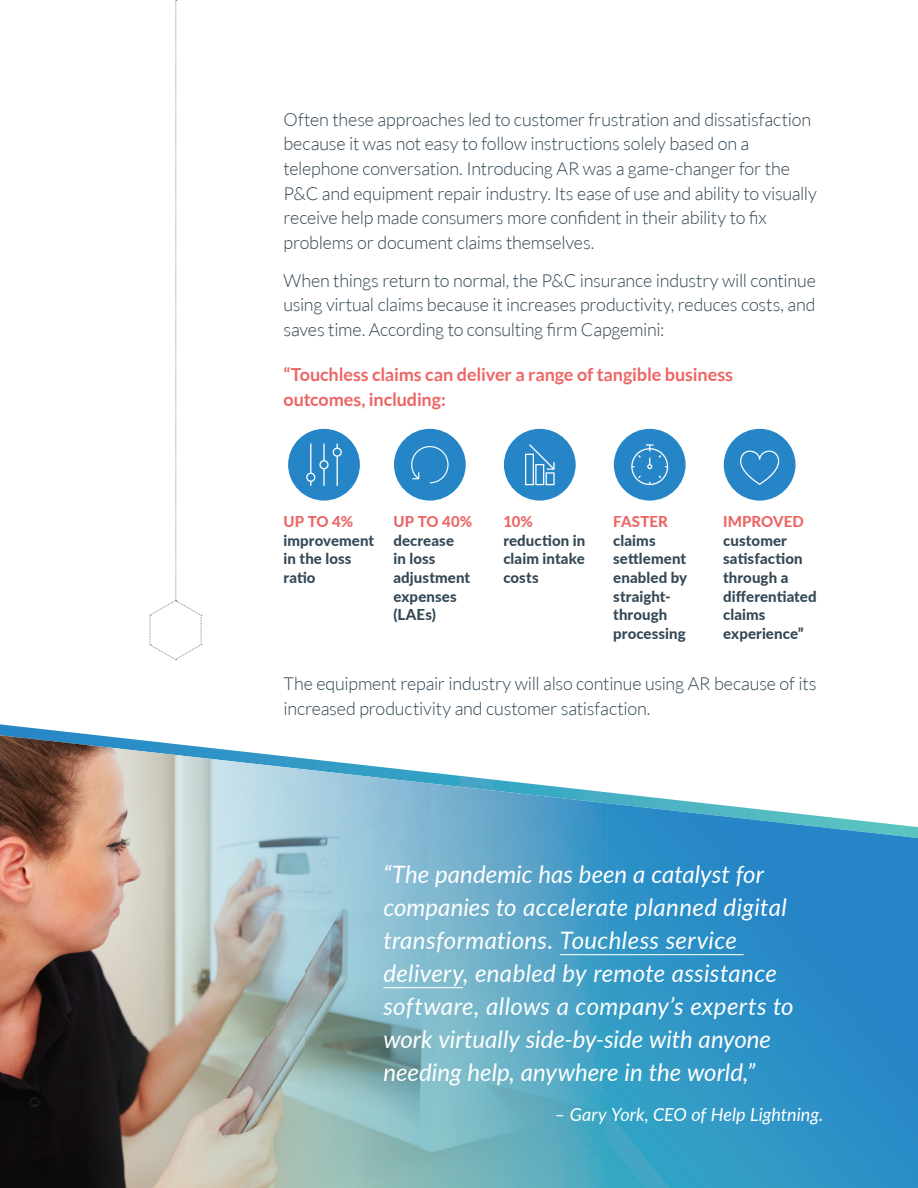
<style>
.page{position:relative;width:918px;height:1188px;background:#fff}
.page>*{position:absolute;margin:0;border:0;box-sizing:border-box;transform-origin:0 0}
.t1{font:italic 24px/33px "Lato";letter-spacing:.005em;color:#fff}
.t2{font:300 18px/24.6px "Lato";letter-spacing:-.01em;color:#344855}
.t3{font:700 18px/24.6px "Lato";letter-spacing:-.01em;color:#ed6666}
.t4{font:italic 18px "Lato";color:#fff}
.t5{font:800 15px/18.6px "Lato";letter-spacing:.005em;color:#344855}
.t6{font:800 15px "Lato";letter-spacing:.005em;color:#ed6666}
</style>
<div class="page">
<svg style="left:0;top:724px;width:702px;height:79px"></svg>
<svg style="left:608px;top:803px;width:310px;height:385px;background:#3192c7"></svg>
<img style="left:304px;top:769px;width:152px;height:419px">
<img style="left:152px;top:752px;width:152px;height:436px">
<img style="left:0;top:735px;width:152px;height:453px">
<img style="left:456px;top:786px;width:152px;height:402px">
<hr style="left:560px;top:954px;width:184px;height:1px;background:#fff">
<hr style="left:383px;top:987px;width:80px;height:1px;background:#fff">
<svg style="left:150px;top:0;width:52px;height:660px"></svg>
<div style="left:394px;top:429px;width:72px;height:72px;background:#2585c6;border-radius:50%"></div>
<svg style="left:411px;top:446px;width:38px;height:37px"></svg>
<div style="left:504px;top:429px;width:72px;height:72px;background:#2585c6;border-radius:50%"></div>
<svg style="left:525px;top:444px;width:30px;height:41px"></svg>
<div style="left:614px;top:429px;width:72px;height:72px;background:#2585c6;border-radius:50%"></div>
<svg style="left:631px;top:444px;width:37px;height:41px"></svg>
<div style="left:724px;top:429px;width:72px;height:72px;background:#2585c6;border-radius:50%"></div>
<svg style="left:740px;top:451px;width:39px;height:34px"></svg>
<div style="left:288px;top:429px;width:72px;height:72px;background:#2585c6;border-radius:50%"></div>
<svg style="left:306px;top:444px;width:36px;height:42px"></svg>
<p class="t2" style="left:283px;top:107px;width:535px">Often these approaches led to customer frustration and dissatisfaction because it was not easy to follow instructions solely based on a telephone conversation. Introducing AR was a game-changer for the P&amp;C and equipment repair industry. Its ease of use and ability to visually receive help made consumers more confident in their ability to fix problems or document claims themselves.</p>
<p class="t2" style="left:283px;top:268px;width:534px;text-align:justify">When things return to normal, the P&amp;C insurance industry will continue using virtual claims because it increases productivity, reduces costs, and saves time. According to consulting firm Capgemini:</p>
<p class="t3" style="left:283px;top:362px;width:451px">“Touchless claims can deliver a range of tangible business outcomes, including:</p>
<p class="t6" style="left:723px;top:511px;width:82px">IMPROVED</p>
<p class="t5" style="left:723px;top:530px;width:95px">customer satisfaction through a differentiated claims experience”</p>
<p class="t2" style="left:284px;top:672px;width:535px">The equipment repair industry will also continue using AR because of its increased productivity and customer satisfaction.</p>
<p class="t6" style="left:284px;top:511px;width:71px">UP TO 4%</p>
<p class="t5" style="left:284px;top:530px;width:92px">improvement in the loss ratio</p>
<p class="t6" style="left:393px;top:511px;width:80px">UP TO 40%</p>
<p class="t5" style="left:393px;top:530px;width:78px">decrease in loss adjustment expenses (LAEs)</p>
<p class="t6" style="left:503px;top:511px;width:31px">10%</p>
<p class="t5" style="left:503px;top:530px;width:84px;text-align:justify">reduction in claim intake costs</p>
<p class="t6" style="left:613px;top:511px;width:56px">FASTER</p>
<p class="t5" style="left:613px;top:530px;width:75px">claims settlement enabled by straight&shy;through processing</p>
<p class="t1" style="left:383px;top:857px;width:412px">“The pandemic has been a catalyst for companies to accelerate planned digital transformations. Touchless service delivery, enabled by remote assistance software, allows a company’s experts to work virtually side-by-side with anyone needing help, anywhere in the world,”</p>
<p class="t4" style="left:555px;top:1101px;width:270px">– Gary York, CEO of Help Lightning.</p>
</div>
